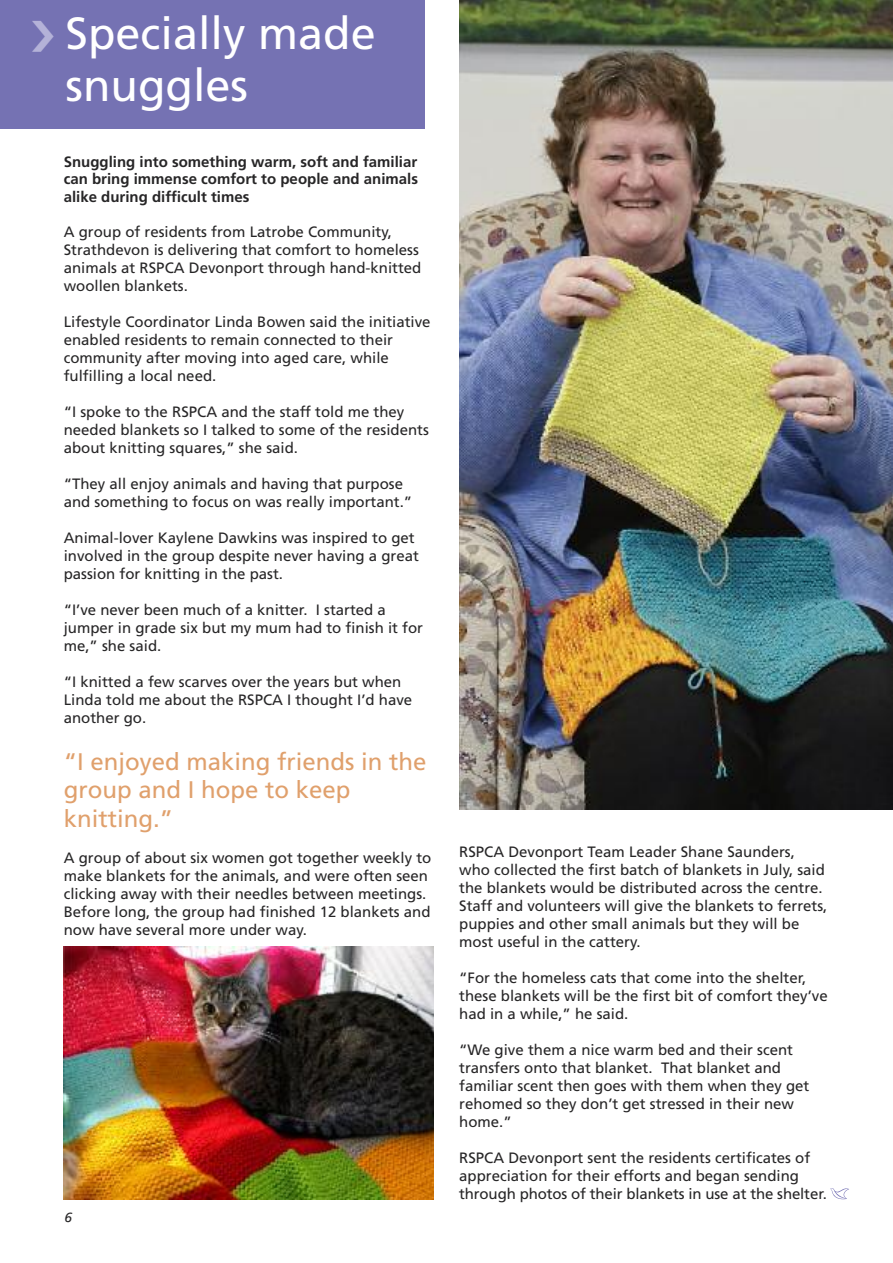
<style>
.page{position:relative;width:893px;height:1263px;background:#fff}
.page>*{position:absolute;margin:0;border:0;box-sizing:border-box;transform-origin:0 0}
.t1{font:45px/52.5px "Frutiger LT Std";color:#fff}
.t2{font:24px/28.5px "Frutiger LT Std";color:#e0a06c}
.t3{font:15px/18px "Frutiger LT Std";color:#272627}
.t4{font:700 15px/17.4px "Frutiger LT Std";color:#272627;text-align:justify}
</style>
<div class="page">
<img style="left:459px;top:0;width:434px;height:810px">
<div style="left:0;top:0;width:425px;height:129px;background:#7572b3"></div>
<svg style="left:830px;top:1188px;width:19px;height:11px"></svg>
<img style="left:64px;top:946px;width:370px;height:253px">
<h1 class="t1" style="left:66px;top:10px;width:312px">Specially made snuggles</h1>
<p class="t4" style="left:64px;top:154px;width:356px">Snuggling into something warm, soft and familiar can bring immense comfort to people and animals alike during difficult times</p>
<p class="t3" style="left:64px;top:224px;width:359px">A group of residents from Latrobe Community, Strathdevon is delivering that comfort to homeless animals at RSPCA Devonport through hand-knitted woollen blankets.</p>
<p class="t3" style="left:64px;top:314px;width:368px">Lifestyle Coordinator Linda Bowen said the initiative enabled residents to remain connected to their community after moving into aged care, while fulfilling a local need.</p>
<p class="t3" style="left:64px;top:404px;width:367px">“I spoke to the RSPCA and the staff told me they needed blankets so I talked to some of the residents about knitting squares,” she said.</p>
<p class="t3" style="left:64px;top:476px;width:350px">“They all enjoy animals and having that purpose and something to focus on was really important.”</p>
<p class="t3" style="left:64px;top:530px;width:357px">Animal-lover Kaylene Dawkins was inspired to get involved in the group despite never having a great passion for knitting in the past.</p>
<p class="t3" style="left:64px;top:602px;width:361px">“I’ve never been much of a knitter. I started a jumper in grade six but my mum had to finish it for me,” she said.</p>
<p class="t3" style="left:64px;top:674px;width:350px">“I knitted a few scarves over the years but when<br>Linda told me about the RSPCA I thought I’d have another go.</p>
<h2 class="t2" style="left:64px;top:749px;width:364px">“I enjoyed making friends in the group and I hope to keep knitting.”</h2>
<p class="t3" style="left:64px;top:850px;width:369px">A group of about six women got together weekly to make blankets for the animals, and were often seen clicking away with their needles between meetings.<br>Before long, the group had finished 12 blankets and now have several more under way.</p>
<p class="t3" style="left:459px;top:844px;width:370px">RSPCA Devonport Team Leader Shane Saunders, who collected the first batch of blankets in July, said the blankets would be distributed across the centre.<br>Staff and volunteers will give the blankets to ferrets, puppies and other small animals but they will be most useful in the cattery.</p>
<p class="t3" style="left:459px;top:970px;width:370px">“For the homeless cats that come into the shelter, these blankets will be the first bit of comfort they’ve had in a while,” he said.</p>
<p class="t3" style="left:459px;top:1042px;width:352px">“We give them a nice warm bed and their scent transfers onto that blanket. That blanket and familiar scent then goes with them when they get rehomed so they don’t get stressed in their new home.”</p>
<p class="t3" style="left:459px;top:1150px;width:369px">RSPCA Devonport sent the residents certificates of appreciation for their efforts and began sending through photos of their blankets in use at the shelter.</p>
</div>
